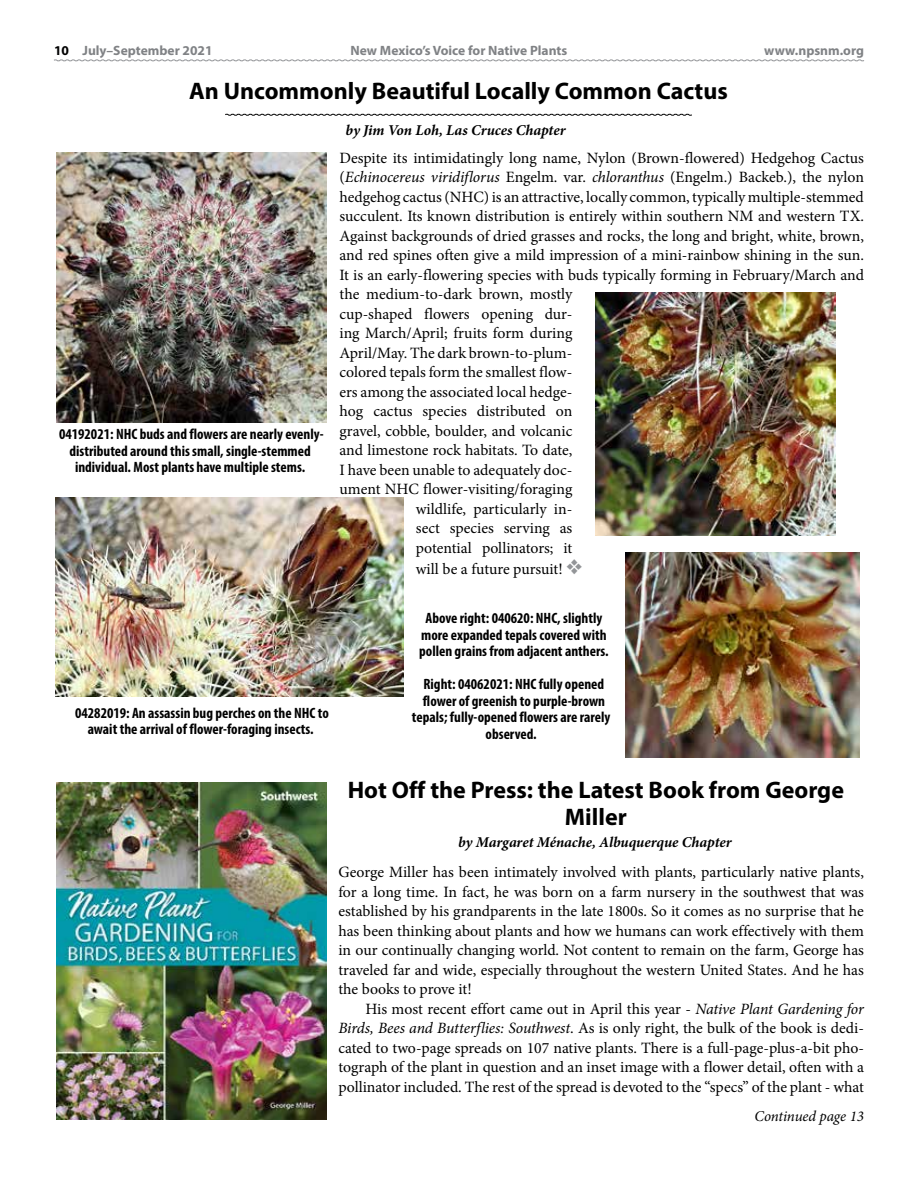
<style>
.page{position:relative;width:918px;height:1188px;background:#fff}
.page>*{position:absolute;margin:0;border:0;box-sizing:border-box;transform-origin:0 0}
.t1{font:700 24px/27px "Myriad Pro";color:#000;text-align:center}
.t2{font:15.75px/19.5px "Minion Pro";letter-spacing:-.005em;color:#000;text-align:justify}
.t3{font:700 condensed 15px/16.5px "Myriad Pro";color:#000;text-align:center}
.t4{font:italic 700 15px "Minion Pro";letter-spacing:-.005em;color:#000}
.t5{font:italic 15px "Minion Pro";letter-spacing:-.01em;color:#000}
.t6{font:700 13.5px "Myriad Pro";color:#808285}
.s1{color:#000}
.s2{font-style:italic}
.s3{color:#939598}
</style>
<div class="page">
<svg style="left:54px;top:59px;width:810px;height:3px"></svg>
<svg style="left:225px;top:113px;width:467px;height:3px"></svg>
<img style="left:57px;top:782px;width:270px;height:338px">
<img style="left:56px;top:498px;width:347px;height:198px">
<img style="left:626px;top:553px;width:234px;height:204px">
<img style="left:596px;top:293px;width:239px;height:242px">
<img style="left:56px;top:153px;width:271px;height:270px">
<p class="t6" style="left:54px;top:42px;width:160px"><span class="s1">10</span> July–September 2021</p>
<p class="t6" style="left:351px;top:42px;width:218px">New Mexico’s Voice for Native Plants</p>
<p class="t6" style="left:764px;top:42px;width:101px">www.npsnm.org</p>
<h1 class="t1" style="left:189px;top:77px;width:540px">An Uncommonly Beautiful Locally Common Cactus</h1>
<p class="t4" style="left:345px;top:119px;width:222px">by Jim Von Loh, Las Cruces Chapter</p>
<p class="t2" style="left:340px;top:148px;width:526px">Despite its intimidatingly long name, Nylon (Brown-flowered) Hedgehog Cactus</p>
<p class="t2" style="left:340px;top:167px;width:526px">(<span class="s2">Echinocereus viridiflorus</span> Engelm. var. <span class="s2">chloranthus</span> (Engelm.) Backeb.), the nylon</p>
<p class="t2" style="left:340px;top:187px;width:526px">hedgehog cactus (NHC) is an attractive, locally common, typically multiple-stemmed</p>
<p class="t2" style="left:340px;top:206px;width:526px">succulent. Its known distribution is entirely within southern NM and western TX.</p>
<p class="t2" style="left:340px;top:226px;width:526px">Against backgrounds of dried grasses and rocks, the long and bright, white, brown,</p>
<p class="t2" style="left:340px;top:245px;width:526px">and red spines often give a mild impression of a mini-rainbow shining in the sun.</p>
<p class="t2" style="left:340px;top:265px;width:526px">It is an early-flowering species with buds typically forming in February/March and</p>
<p class="t2" style="left:340px;top:284px;width:234px">the medium-to-dark brown, mostly</p>
<p class="t2" style="left:340px;top:304px;width:234px">cup-shaped flowers opening dur-</p>
<p class="t2" style="left:340px;top:323px;width:234px">ing March/April; fruits form during</p>
<p class="t2" style="left:340px;top:343px;width:234px">April/May. The dark brown-to-plum-</p>
<p class="t2" style="left:340px;top:362px;width:234px">colored tepals form the smallest flow-</p>
<p class="t2" style="left:340px;top:382px;width:234px">ers among the associated local hedge-</p>
<p class="t2" style="left:340px;top:401px;width:234px">hog cactus species distributed on</p>
<p class="t2" style="left:340px;top:421px;width:234px">gravel, cobble, boulder, and volcanic</p>
<p class="t2" style="left:340px;top:440px;width:234px">and limestone rock habitats. To date,</p>
<p class="t2" style="left:340px;top:460px;width:234px">I have been unable to adequately doc-</p>
<p class="t2" style="left:340px;top:479px;width:234px">ument NHC flower-visiting/foraging</p>
<p class="t2" style="left:416px;top:499px;width:158px">wildlife, particularly in-</p>
<p class="t2" style="left:416px;top:518px;width:158px">sect species serving as</p>
<p class="t2" style="left:416px;top:538px;width:158px">potential pollinators; it</p>
<p class="t2" style="left:416px;top:559px;width:168px">will be a future pursuit! <span class="s3">❖</span></p>
<p class="t3" style="left:59px;top:425px;width:266px">04192021: NHC buds and flowers are nearly evenly&shy;distributed around this small, single-stemmed individual. Most plants have multiple stems.</p>
<p class="t3" style="left:75px;top:704px;width:255px">04282019: An assassin bug perches on the NHC to await the arrival of flower-foraging insects.</p>
<p class="t3" style="left:419px;top:610px;width:191px">Above right: 040620: NHC, slightly more expanded tepals covered with pollen grains from adjacent anthers.</p>
<p class="t3" style="left:412px;top:676px;width:200px">Right: 04062021: NHC fully opened flower of greenish to purple-brown tepals; fully-opened flowers are rarely observed.</p>
<h1 class="t1" style="left:348px;top:775px;width:498px">Hot Off the Press: the Latest Book from George<br>Miller</h1>
<p class="t4" style="left:458px;top:832px;width:275px">by Margaret Ménache, Albuquerque Chapter</p>
<p class="t2" style="left:338px;top:863px;width:527px">George Miller has been intimately involved with plants, particularly native plants, for a long time. In fact, he was born on a farm nursery in the southwest that was established by his grandparents in the late 1800s. So it comes as no surprise that he has been thinking about plants and how we humans can work effectively with them in our continually changing world. Not content to remain on the farm, George has traveled far and wide, especially throughout the western United States. And he has the books to prove it!</p>
<p class="t2" style="left:338px;top:999px;width:527px;text-indent:27px">His most recent effort came out in April this year - <span class="s2">Native Plant Gardening for Birds, Bees and Butterflies: Southwest</span>. As is only right, the bulk of the book is dedi&shy;cated to two-page spreads on 107 native plants. There is a full-page-plus-a-bit pho&shy;tograph of the plant in question and an inset image with a flower detail, often with a pollinator included. The rest of the spread is devoted to the “specs” of the plant - what</p>
<p class="t5" style="left:755px;top:1106px;width:111px">Continued page 13</p>
</div>
